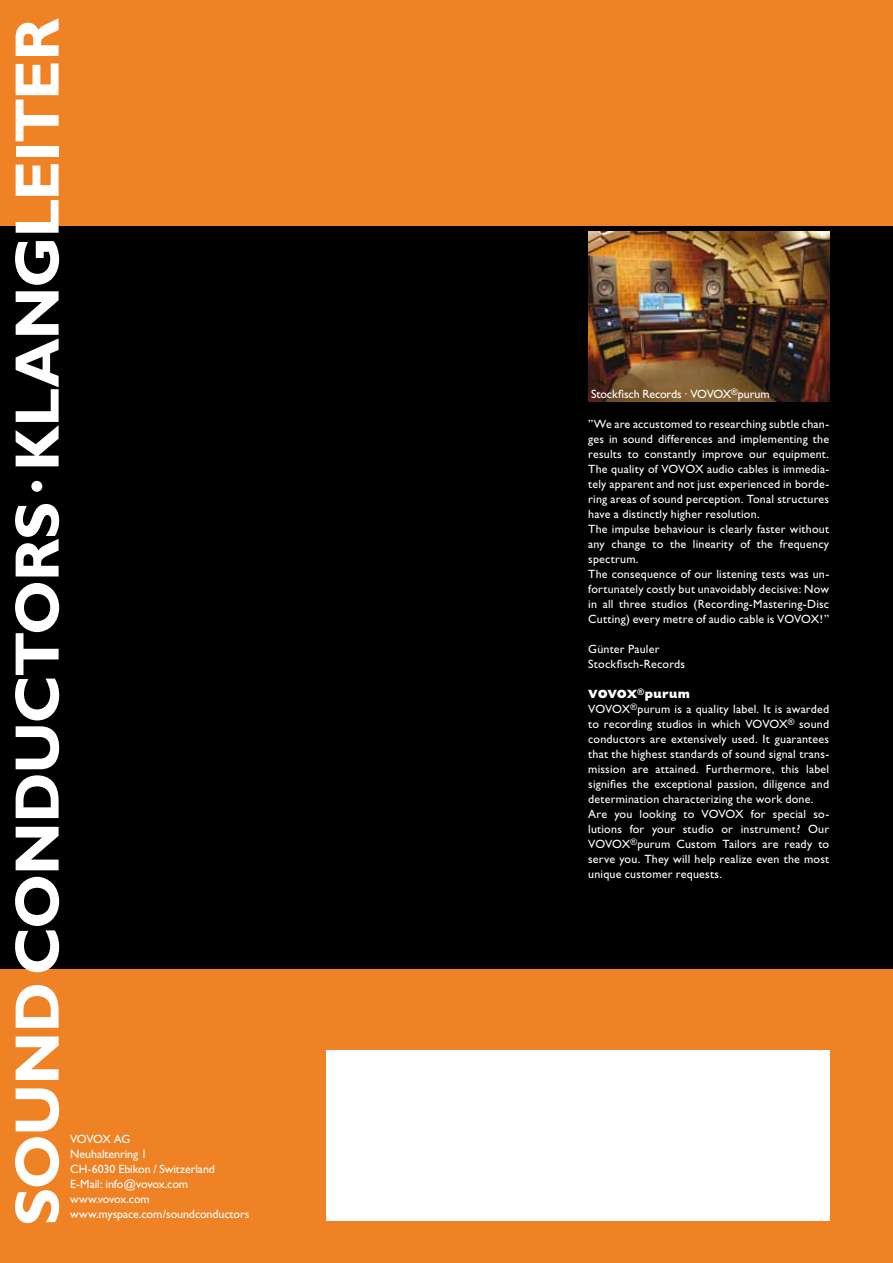
<style>
.page{position:relative;width:893px;height:1263px;background:#fff}
.page>*{position:absolute;margin:0;border:0;box-sizing:border-box;transform-origin:0 0}
.t1{font:700 63px "Gill Sans";letter-spacing:-.02em;color:#fff}
.t2{font:12px/15px "Gill Sans";letter-spacing:.015em;color:#fff}
.t3{font:12px/15px "Gill Sans";letter-spacing:-.01em;color:#fff}
.s1{font-weight:800}
</style>
<div class="page">
<div style="left:0;top:196px;width:893px;height:798px;background:#000"></div>
<div style="left:0;top:0;width:893px;height:225px;background:#ef8224"></div>
<img style="left:588px;top:232px;width:241px;height:170px">
<div style="left:0;top:969px;width:893px;height:294px;background:#ef8224"></div>
<div style="left:326px;top:1050px;width:503px;height:170px;background:#fff"></div>
<h1 class="t1" style="left:0;top:1226px;width:1209px;rotate:-90deg">SOUND CONDUCTORS · KLANGLEITER</h1>
<p class="t3" style="left:70px;top:1132px;width:146px">VOVOX AG<br>Neuhaltenring 1<br>CH-6030 Ebikon / Switzerland<br>E-Mail: info@vovox.com www.vovox.com</p>
<p class="t3" style="left:70px;top:1207px;width:181px">www.myspace.com/soundconductors</p>
<p class="t3" style="left:591px;top:386px;width:180px">Stockfisch Records · VOVOX<sup>®</sup>purum</p>
<p class="t2" style="left:588px;top:416px;width:242px">”We are accustomed to researching subtle chan&shy;ges in sound differences and implementing the results to constantly improve our equipment.<br>The quality of VOVOX audio cables is immedia&shy;tely apparent and not just experienced in borde&shy;ring areas of sound perception. Tonal structures have a distinctly higher resolution.<br>The impulse behaviour is clearly faster without any change to the linearity of the frequency spectrum.<br>The consequence of our listening tests was un&shy;fortunately costly but unavoidably decisive: Now in all three studios (Recording-Mastering-Disc Cutting) every metre of audio cable is VOVOX!”</p>
<p class="t2" style="left:588px;top:641px;width:98px">Günter Pauler<br>Stockfisch-Records</p>
<p class="t2" style="left:588px;top:686px;width:242px"><span class="s1">VOVOX</span><sup>®</sup><span class="s1">purum<br></span>VOVOX<sup>®</sup>purum is a quality label. It is awarded to recording studios in which VOVOX<sup>®</sup> sound conductors are extensively used. It guarantees that the highest standards of sound signal trans&shy;mission are attained. Furthermore, this label signifies the exceptional passion, diligence and determination characterizing the work done.<br>Are you looking to VOVOX for special so&shy;lutions for your studio or instrument? Our VOVOX<sup>®</sup>purum Custom Tailors are ready to serve you. They will help realize even the most unique customer requests.</p>
</div>
